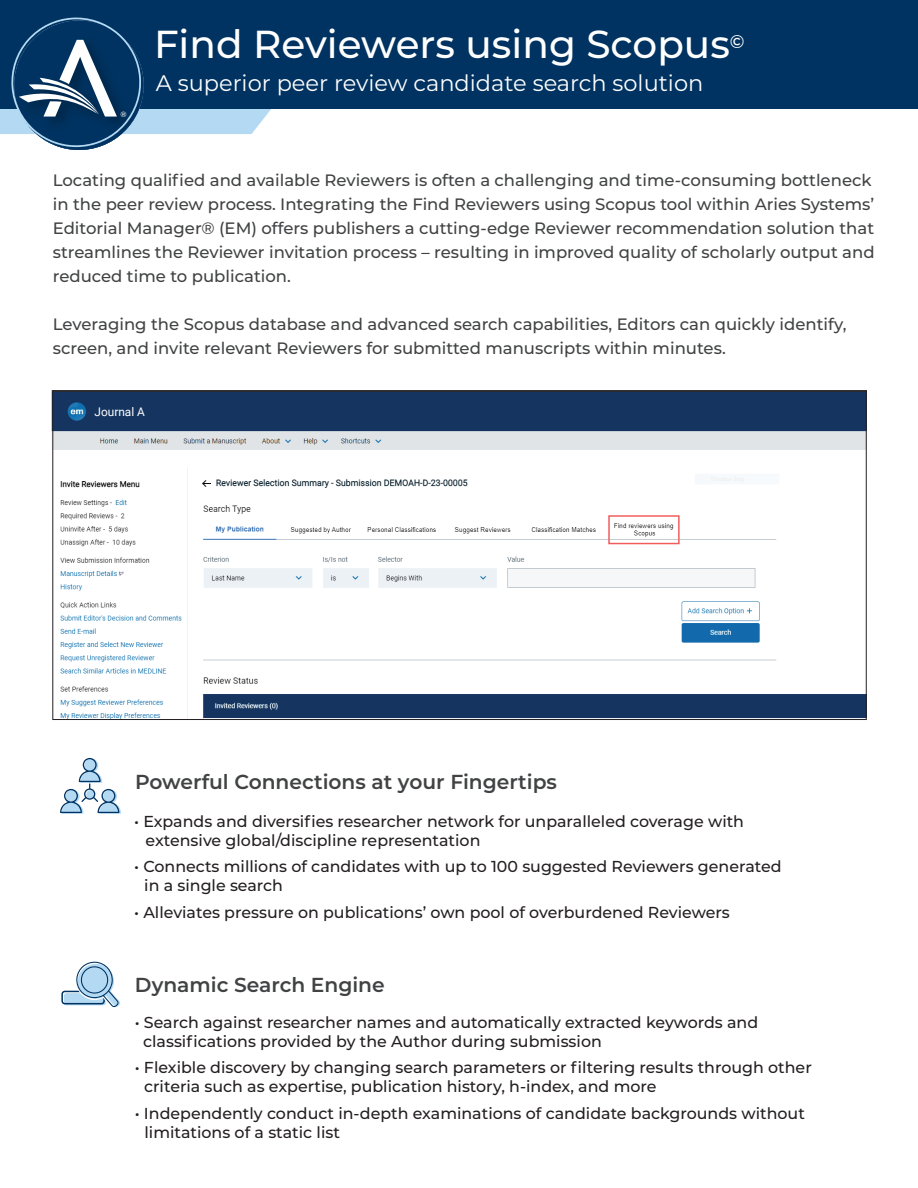
<style>
.page{position:relative;width:918px;height:1188px;background:#fff}
.page>*{position:absolute;margin:0;border:0;box-sizing:border-box;transform-origin:0 0}
.t1{font:500 39px "Montserrat";color:#fff}
.t2{font:22.5px "Montserrat";color:#fff}
.t3{font:600 20.25px "Montserrat";color:#414243}
.t4{font:500 16.5px/24px "Montserrat";color:#414243}
.t5{font:500 15.9px/19px "Montserrat";color:#231f20}
.t6{font:11.85px "Roboto";color:#fff}
.t7{font:500 7.65px "Montserrat";color:#fff}
</style>
<div class="page">
<div style="left:64px;top:993px;width:42px;height:12px;background:#b4d9f3;border-radius:3px"></div>
<div style="left:61px;top:991px;width:44px;height:13px;border:2px solid #003361;border-radius:3px"></div>
<div style="left:0;top:0;width:918px;height:109px;background:#003361"></div>
<svg style="left:0;top:17px;width:271px;height:133px"></svg>
<svg style="left:60px;top:758px;width:61px;height:56px"></svg>
<svg style="left:76px;top:961px;width:44px;height:47px"></svg>
<img style="left:52px;top:391px;width:815px;height:327px">
<div style="left:90px;top:403px;width:65px;height:17px;background:#153560"></div>
<div style="left:51px;top:450px;width:827px;height:18px;background:#fff"></div>
<div style="left:608px;top:515px;width:72px;height:29px;border:2px solid #f05d5d"></div>
<h1 class="t1" style="left:154px;top:17px;width:592px">Find Reviewers using Scopus<sup>©</sup></h1>
<p class="t7" style="left:120px;top:109px;width:8px">®</p>
<h2 class="t2" style="left:156px;top:68px;width:549px">A superior peer review candidate search solution</h2>
<p class="t4" style="left:53px;top:167px;width:823px">Locating qualified and available Reviewers is often a challenging and time-consuming bottleneck in the peer review process. Integrating the Find Reviewers using Scopus tool within Aries Systems’ Editorial Manager® (EM) offers publishers a cutting-edge Reviewer recommendation solution that streamlines the Reviewer invitation process – resulting in improved quality of scholarly output and reduced time to publication.</p>
<p class="t4" style="left:53px;top:311px;width:795px">Leveraging the Scopus database and advanced search capabilities, Editors can quickly identify, screen, and invite relevant Reviewers for submitted manuscripts within minutes.</p>
<p class="t6" style="left:95px;top:404px;width:52px">Journal A</p>
<p class="t3" style="left:135px;top:767px;width:423px">Powerful Connections at your Fingertips</p>
<p class="t5" style="left:146px;top:811px;width:600px;text-indent:-12px">• Expands and diversifies researcher network for unparalleled coverage with extensive global/discipline representation</p>
<p class="t5" style="left:144px;top:857px;width:639px;text-indent:-10px">• Connects millions of candidates with up to 100 suggested Reviewers generated in a single search</p>
<p class="t5" style="left:134px;top:902px;width:597px">• Alleviates pressure on publications’ own pool of overburdened Reviewers</p>
<p class="t3" style="left:135px;top:970px;width:251px">Dynamic Search Engine</p>
<p class="t5" style="left:143px;top:1012px;width:617px;text-indent:-9px">• Search against researcher names and automatically extracted keywords and classifications provided by the Author during submission</p>
<p class="t5" style="left:144px;top:1057px;width:669px;text-indent:-9px">• Flexible discovery by changing search parameters or filtering results through other criteria such as expertise, publication history, h-index, and more</p>
<p class="t5" style="left:145px;top:1103px;width:662px;text-indent:-10px">• Independently conduct in-depth examinations of candidate backgrounds without limitations of a static list</p>
</div>
